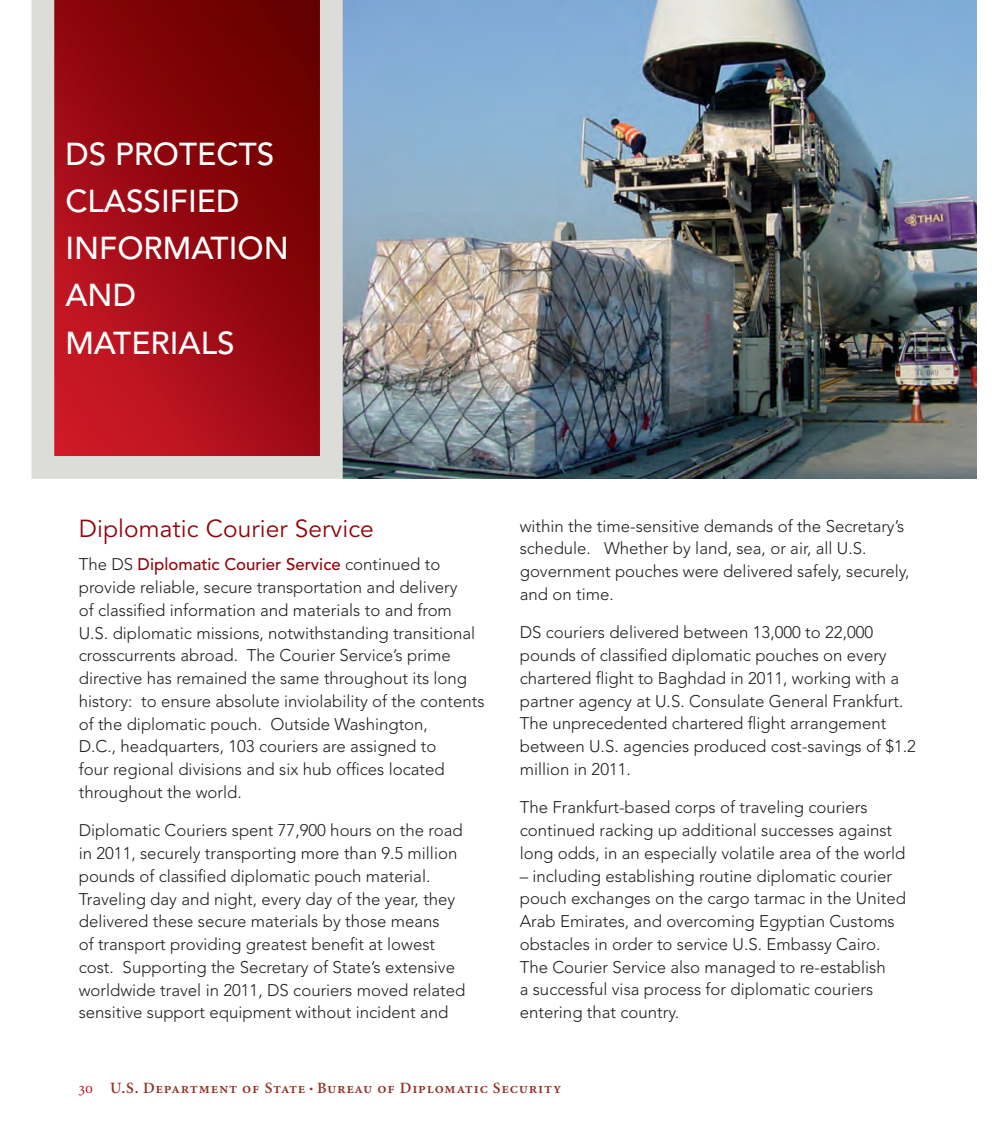
<style>
.page{position:relative;width:1008px;height:1134px;background:#fff}
.page>*{position:absolute;margin:0;border:0;box-sizing:border-box;transform-origin:0 0}
.Section_Titles{font:500 31.5px/47.2px "Avenir";color:#fff}
.Main_Header_2{font:24.5px "Avenir";letter-spacing:.005em;color:#91060e}
.Body{font:300 16.8px/22.8px "Avenir";color:#231f20}
.t1{font:15.75px "Minion Semibold SC";letter-spacing:.05em;color:#913225}
.s1{font-weight:500;color:#91060e}
.s2{font-family:"Minion Regular SC";color:#c01522}
.s3{font-size:12.25px}
</style>
<div class="page">
<img style="left:354px;top:0;width:622px;height:479px">
<svg style="left:31px;top:0;width:323px;height:479px;background:#a5373c"></svg>
<p class="Section_Titles" style="left:65px;top:131px;width:225px">DS PROTECTS<br>CLASSIFIED<br>INFORMATION<br>AND<br>MATERIALS</p>
<p class="Main_Header_2" style="left:79px;top:515px;width:297px">Diplomatic Courier Service</p>
<p class="Body" style="left:79px;top:553px;width:407px">The DS <span class="s1">Diplomatic Courier Service</span> continued to provide reliable, secure transportation and delivery<br>of classified information and materials to and from U.S. diplomatic missions, notwithstanding transitional crosscurrents abroad. The Courier Service’s prime directive has remained the same throughout its long history: to ensure absolute inviolability of the contents of the diplomatic pouch. Outside Washington,<br>D.C., headquarters, 103 couriers are assigned to<br>four regional divisions and six hub offices located throughout the world.</p>
<p class="Body" style="left:79px;top:819px;width:388px">Diplomatic Couriers spent 77,900 hours on the road in 2011, securely transporting more than 9.5 million pounds of classified diplomatic pouch material.<br>Traveling day and night, every day of the year, they delivered these secure materials by those means<br>of transport providing greatest benefit at lowest cost. Supporting the Secretary of State’s extensive worldwide travel in 2011, DS couriers moved related sensitive support equipment without incident and</p>
<p class="Body" style="left:520px;top:514px;width:391px">within the time-sensitive demands of the Secretary’s schedule. Whether by land, sea, or air, all U.S. government pouches were delivered safely, securely, and on time.</p>
<p class="Body" style="left:520px;top:621px;width:398px">DS couriers delivered between 13,000 to 22,000 pounds of classified diplomatic pouches on every chartered flight to Baghdad in 2011, working with a partner agency at U.S. Consulate General Frankfurt.<br>The unprecedented chartered flight arrangement between U.S. agencies produced cost-savings of $1.2 million in 2011.</p>
<p class="Body" style="left:520px;top:796px;width:387px">The Frankfurt-based corps of traveling couriers continued racking up additional successes against long odds, in an especially volatile area of the world</p>
<p class="Body" style="left:520px;top:864px;width:388px">– including establishing routine diplomatic courier pouch exchanges on the cargo tarmac in the United Arab Emirates, and overcoming Egyptian Customs obstacles in order to service U.S. Embassy Cairo.<br>The Courier Service also managed to re-establish<br>a successful visa process for diplomatic couriers entering that country.</p>
<p class="t1" style="left:79px;top:1080px;width:484px"><span class="s2">30</span> U.S. Department of State <span class="s3">•</span> Bureau of Diplomatic Security</p>
</div>
